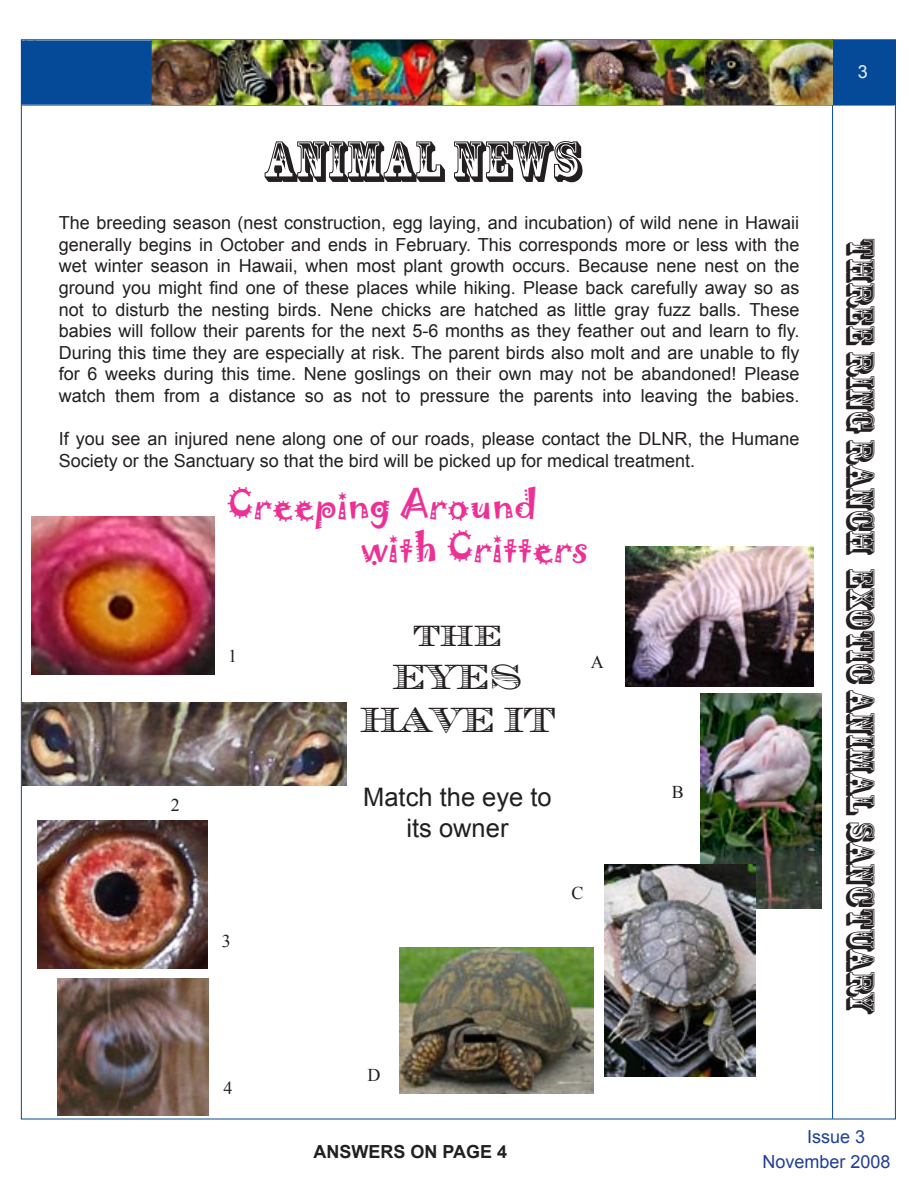
<style>
.page{position:relative;width:918px;height:1188px;background:#fff}
.page>*{position:absolute;margin:0;border:0;box-sizing:border-box;transform-origin:0 0}
.t1{font:54px "Rosewood Std";color:#231f20}
.t2{font:37.5px "Rosewood Std";color:#231f20}
.t3{font:36px/43.2px "Jokerman";color:#eb3195}
.t4{font:36px/43.2px "CAMPBELL";color:#231f20;text-align:center}
.t5{font:25.5px/30.6px "Arial";color:#231f20;text-align:center}
.t6{font:18px/21.6px "Arial";color:#231f20;text-align:justify}
.t7{font:700 18px "Arial";color:#231f20}
.t8{font:18px "Arial";color:#223f92}
.t9{font:18px "Times New Roman";color:#231f20}
.t10{font:18px "Arial";color:#20419a}
.t11{font:18px "Arial";color:#eef0f7}
</style>
<div class="page">
<hr style="left:22px;top:105px;width:873px;height:1px;background:#054a99">
<hr style="left:832px;top:39px;width:1px;height:1080px;background:#054a99">
<div style="left:832px;top:40px;width:64px;height:65px;background:#054a99"></div>
<img style="left:152px;top:41px;width:680px;height:64px">
<div style="left:21px;top:40px;width:131px;height:65px;background:#054a99;border:2px solid #054a99"></div>
<img style="left:626px;top:546px;width:187px;height:140px">
<img style="left:700px;top:693px;width:122px;height:216px">
<img style="left:604px;top:864px;width:152px;height:212px">
<img style="left:399px;top:948px;width:195px;height:146px">
<img style="left:32px;top:517px;width:183px;height:158px">
<img style="left:38px;top:820px;width:169px;height:149px">
<img style="left:57px;top:978px;width:151px;height:137px">
<img style="left:22px;top:702px;width:324px;height:84px">
<h1 class="t1" style="left:263px;top:130px;width:319px">ANIMAL NEWS</h1>
<p class="t6" style="left:59px;top:212px;width:742px">The breeding season (nest construction, egg laying, and incubation) of wild nene in Hawaii generally begins in October and ends in February. This corresponds more or less with the wet winter season in Hawaii, when most plant growth occurs. Because nene nest on the ground you might find one of these places while hiking. Please back carefully away so as not to disturb the nesting birds. Nene chicks are hatched as little gray fuzz balls. These babies will follow their parents for the next 5-6 months as they feather out and learn to fly.<br>During this time they are especially at risk. The parent birds also molt and are unable to fly for 6 weeks during this time. Nene goslings on their own may not be abandoned! Please watch them from a distance so as not to pressure the parents into leaving the babies.</p>
<p class="t6" style="left:59px;top:428px;width:742px">If you see an injured nene along one of our roads, please contact the DLNR, the Humane<br>Society or the Sanctuary so that the bird will be picked up for medical treatment.</p>
<h3 class="t3" style="left:361px;top:483px;width:229px;text-indent:-135px">Creeping Around with Critters</h3>
<p class="t9" style="left:228px;top:644px;width:10px">1</p>
<p class="t9" style="left:171px;top:793px;width:10px">2</p>
<p class="t9" style="left:222px;top:929px;width:10px">3</p>
<p class="t9" style="left:223px;top:1076px;width:10px">4</p>
<h3 class="t4" style="left:360px;top:612px;width:197px">the<br>EYES<br>HAVE IT</h3>
<p class="t9" style="left:591px;top:650px;width:14px">A</p>
<h3 class="t5" style="left:363px;top:782px;width:190px">Match the eye to its owner</h3>
<p class="t9" style="left:571px;top:881px;width:14px">C</p>
<p class="t9" style="left:368px;top:1063px;width:14px">D</p>
<p class="t9" style="left:672px;top:780px;width:14px">B</p>
<p class="t11" style="left:858px;top:60px;width:12px">3</p>
<h2 class="t2" style="left:883px;top:237px;width:779px;rotate:90deg">THREE RING RANCH EXOTIC ANIMAL SANCTUARY</h2>
<p class="t7" style="left:314px;top:1139px;width:195px">ANSWERS ON PAGE 4</p>
<p class="t10" style="left:807px;top:1125px;width:60px">Issue 3</p>
<p class="t8" style="left:762px;top:1150px;width:130px">November 2008</p>
</div>
